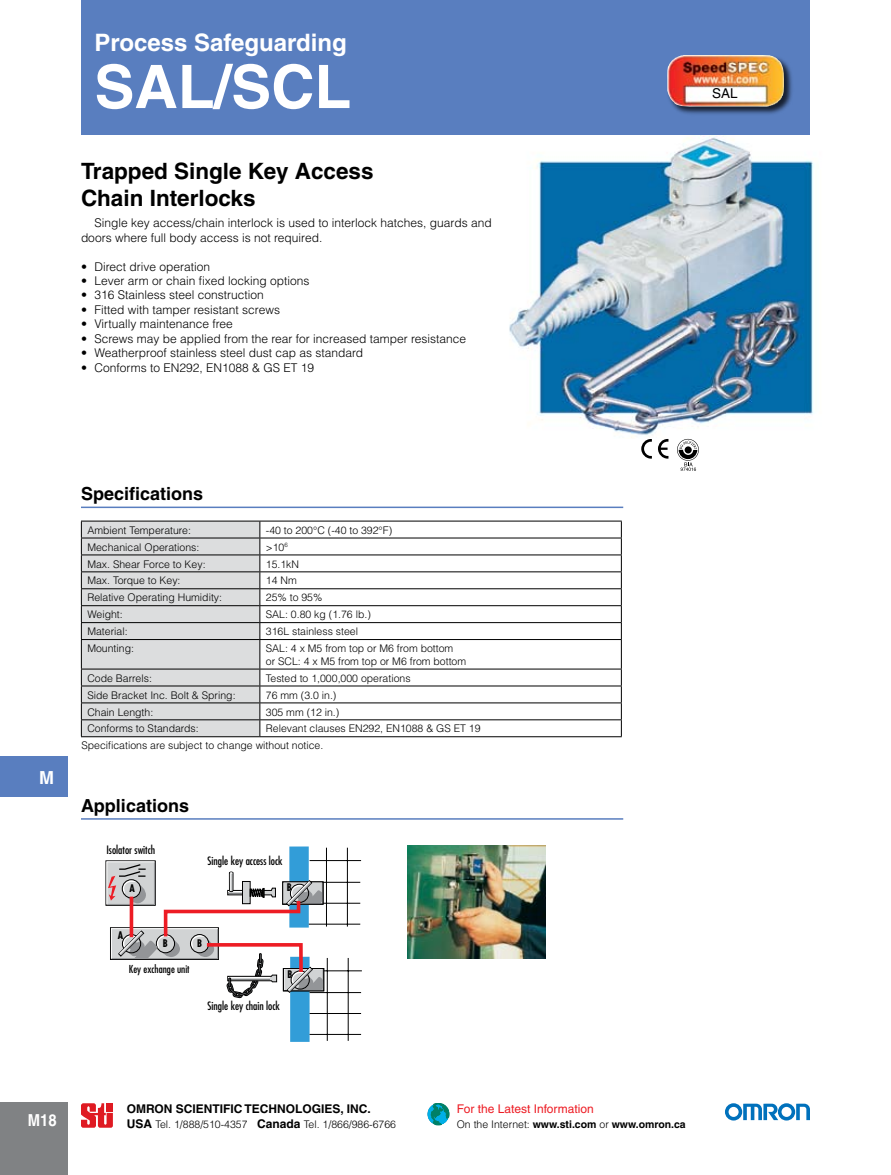
<style>
.page{position:relative;width:891px;height:1175px;background:#fff}
.page>*{position:absolute;margin:0;border:0;box-sizing:border-box;transform-origin:0 0}
.t1{font:700 60px "Helvetica";color:#fff}
.t2{font:700 24px "Helvetica";color:#fff}
.t3{font:700 22.5px/27px "Helvetica";color:#000}
.t4{font:700 18px "Helvetica";color:#000}
.t5{font:700 18px "Helvetica";color:#fff}
.t6{font:700 16.5px "Helvetica";color:#fff;scale:.9 1}
.t7{font:13.5px "Helvetica";color:#000}
.t8{font:300 12px/15px "Helvetica";color:#000}
.t9{font:700 12px "Helvetica";color:#000}
.t10{font:12px "Helvetica";color:#ed1c24}
.t11{font:condensed 11.25px "Futura";color:#000}
.t12{font:condensed 10.65px "Futura";color:#000}
.t13{font:300 10.5px/12.6px "Helvetica";color:#000}
.t14{font:700 10.5px "Helvetica";color:#000}
.t15{font:700 condensed 10.2px "Futura";color:#000}
.s1{font-weight:700;font-size:12px}
.s2{font-weight:300}
</style>
<div class="page">
<div style="left:428px;top:1103px;width:21px;height:21px;background:#00afe7;border-radius:50%"></div>
<div style="left:428px;top:1104px;width:20px;height:20px;background:#00afe7;border-radius:50%"></div>
<svg style="left:431px;top:1103px;width:18px;height:22px"></svg>
<svg style="left:725px;top:1103px;width:85px;height:17px"></svg>
<svg style="left:81px;top:1103px;width:32px;height:24px"></svg>
<div style="left:107px;top:1103px;width:6px;height:8px;background:#df1a22"></div>
<div style="left:0;top:1102px;width:68px;height:72px;background:#808284"></div>
<div style="left:0;top:756px;width:68px;height:40px;background:#597ebf"></div>
<img style="left:509px;top:135px;width:305px;height:303px">
<img style="left:408px;top:845px;width:138px;height:113px">
<div style="left:290px;top:956px;width:20px;height:85px;background:#329dd8"></div>
<hr style="left:327px;top:958px;width:1px;height:82px;background:#000">
<hr style="left:348px;top:958px;width:1px;height:82px;background:#000">
<hr style="left:310px;top:1034px;width:51px;height:1px;background:#000">
<hr style="left:310px;top:1013px;width:51px;height:1px;background:#000">
<hr style="left:310px;top:992px;width:51px;height:1px;background:#000">
<hr style="left:310px;top:970px;width:52px;height:1px;background:#000">
<div style="left:289px;top:846px;width:20px;height:81px;background:#329dd8"></div>
<hr style="left:326px;top:847px;width:1px;height:79px;background:#000">
<hr style="left:347px;top:847px;width:1px;height:79px;background:#000">
<hr style="left:309px;top:923px;width:51px;height:1px;background:#000">
<hr style="left:309px;top:902px;width:51px;height:1px;background:#000">
<hr style="left:309px;top:881px;width:51px;height:1px;background:#000">
<hr style="left:310px;top:860px;width:51px;height:1px;background:#000">
<svg style="left:106px;top:861px;width:219px;height:136px"></svg>
<div style="left:81px;top:0;width:729px;height:135px;background:#597ebf"></div>
<div style="left:666px;top:53px;width:128px;height:64px;background:#000;opacity:.75"></div>
<img style="left:667px;top:55px;width:117px;height:52px">
<hr style="left:81px;top:506px;width:542px;height:2px;background:#597ebf">
<hr style="left:81px;top:818px;width:542px;height:1px;background:#597ebf">
<svg style="left:658px;top:439px;width:10px;height:19px"></svg>
<svg style="left:641px;top:439px;width:11px;height:19px"></svg>
<svg style="left:677px;top:439px;width:22px;height:32px"></svg>
<hr style="left:81px;top:520px;width:179px;height:1px;background:#000">
<hr style="left:260px;top:520px;width:362px;height:1px;background:#000">
<hr style="left:260px;top:537px;width:362px;height:1px;background:#000">
<hr style="left:260px;top:554px;width:362px;height:1px;background:#000">
<hr style="left:260px;top:571px;width:362px;height:1px;background:#000">
<hr style="left:260px;top:588px;width:362px;height:1px;background:#000">
<hr style="left:260px;top:605px;width:362px;height:1px;background:#000">
<hr style="left:260px;top:622px;width:362px;height:1px;background:#000">
<hr style="left:260px;top:639px;width:362px;height:1px;background:#000">
<hr style="left:260px;top:668px;width:362px;height:1px;background:#000">
<hr style="left:260px;top:685px;width:362px;height:1px;background:#000">
<hr style="left:260px;top:702px;width:362px;height:1px;background:#000">
<hr style="left:260px;top:719px;width:362px;height:1px;background:#000">
<svg style="left:81px;top:521px;width:180px;height:215px;background:#c7c8c8"></svg>
<svg style="left:621px;top:521px;width:1px;height:215px"></svg>
<hr style="left:81px;top:736px;width:179px;height:1px;background:#000">
<hr style="left:260px;top:736px;width:362px;height:1px;background:#000">
<h2 class="t2" style="left:94px;top:28px;width:254px">Process Safeguarding</h2>
<h1 class="t1" style="left:94px;top:50px;width:216px">SAL/SCL</h1>
<h3 class="t3" style="left:81px;top:158px;width:294px">Trapped Single Key Access<br>Chain Interlocks</h3>
<p class="t8" style="left:81px;top:215px;width:412px;text-indent:14px">Single key access/chain interlock is used to interlock hatches, guards and doors where full body access is not required.</p>
<p class="t8" style="left:81px;top:258px;width:131px">• Direct drive operation</p>
<p class="t8" style="left:81px;top:273px;width:230px">• Lever arm or chain fixed locking options</p>
<p class="t8" style="left:81px;top:287px;width:184px">• 316 Stainless steel construction</p>
<p class="t8" style="left:81px;top:302px;width:201px">• Fitted with tamper resistant screws</p>
<p class="t8" style="left:81px;top:316px;width:154px">• Virtually maintenance free</p>
<p class="t8" style="left:81px;top:330px;width:387px">• Screws may be applied from the rear for increased tamper resistance</p>
<p class="t8" style="left:81px;top:345px;width:284px">• Weatherproof stainless steel dust cap as standard</p>
<p class="t8" style="left:81px;top:359px;width:235px">• Conforms to EN292, EN1088 &amp; GS ET 19</p>
<p class="t7" style="left:712px;top:86px;width:27px">SAL</p>
<h3 class="t4" style="left:81px;top:483px;width:124px">Specifications</h3>
<h3 class="t5" style="left:39px;top:766px;width:14px">M</h3>
<p class="t13" style="left:87px;top:523px;width:105px">Ambient Temperature:</p>
<p class="t13" style="left:266px;top:523px;width:128px">-40 to 200°C (-40 to 392°F)</p>
<p class="t13" style="left:87px;top:540px;width:114px">Mechanical Operations:</p>
<p class="t13" style="left:266px;top:540px;width:24px">&gt;10<sup>6</sup></p>
<p class="t13" style="left:87px;top:557px;width:120px">Max. Shear Force to Key:</p>
<p class="t13" style="left:266px;top:557px;width:35px">15.1kN</p>
<p class="t13" style="left:87px;top:574px;width:95px">Max. Torque to Key:</p>
<p class="t13" style="left:266px;top:574px;width:32px">14 Nm</p>
<p class="t13" style="left:87px;top:591px;width:136px">Relative Operating Humidity:</p>
<p class="t13" style="left:266px;top:591px;width:58px">25% to 95%</p>
<p class="t13" style="left:87px;top:608px;width:37px">Weight:</p>
<p class="t13" style="left:266px;top:608px;width:107px">SAL: 0.80 kg (1.76 lb.)</p>
<p class="t13" style="left:87px;top:625px;width:42px">Material:</p>
<p class="t13" style="left:266px;top:625px;width:94px">316L stainless steel</p>
<p class="t13" style="left:87px;top:642px;width:48px">Mounting:</p>
<p class="t13" style="left:266px;top:642px;width:202px">SAL: 4 x M5 from top or M6 from bottom<br>or SCL: 4 x M5 from top or M6 from bottom</p>
<p class="t13" style="left:87px;top:671px;width:66px">Code Barrels:</p>
<p class="t13" style="left:266px;top:671px;width:146px">Tested to 1,000,000 operations</p>
<p class="t13" style="left:87px;top:688px;width:150px">Side Bracket Inc. Bolt &amp; Spring:</p>
<p class="t13" style="left:266px;top:688px;width:72px">76 mm (3.0 in.)</p>
<p class="t13" style="left:87px;top:705px;width:67px">Chain Length:</p>
<p class="t13" style="left:266px;top:705px;width:75px">305 mm (12 in.)</p>
<p class="t13" style="left:87px;top:722px;width:113px">Conforms to Standards:</p>
<p class="t13" style="left:81px;top:720px;width:401px;line-height:17px;text-indent:185px">Relevant clauses EN292, EN1088 &amp; GS ET 19<br>Specifications are subject to change without notice.</p>
<h3 class="t4" style="left:81px;top:794px;width:110px">Applications</h3>
<p class="t11" style="left:106px;top:842px;width:50px">Isolator switch</p>
<p class="t15" style="left:129px;top:882px;width:7px">A</p>
<p class="t11" style="left:208px;top:853px;width:77px">Single key access lock</p>
<p class="t15" style="left:287px;top:880px;width:6px">B</p>
<p class="t15" style="left:118px;top:928px;width:7px">A</p>
<p class="t15" style="left:163px;top:936px;width:6px">B</p>
<p class="t15" style="left:197px;top:936px;width:6px">B</p>
<p class="t12" style="left:129px;top:962px;width:62px">Key exchange unit</p>
<p class="t15" style="left:287px;top:967px;width:6px">B</p>
<p class="t11" style="left:208px;top:998px;width:74px">Single key chain lock</p>
<p class="t9" style="left:127px;top:1101px;width:246px">Omron Scientific Technologies, Inc.</p>
<h3 class="t6" style="left:28px;top:1109px;width:34px">M18</h3>
<p class="t13" style="left:127px;top:1117px;width:271px"><span class="s1">USA</span> Tel. 1/888/510-4357 <span class="s1">Canada</span> Tel. 1/866/986-6766</p>
<p class="t10" style="left:457px;top:1101px;width:138px">For the Latest Information</p>
<p class="t14" style="left:457px;top:1117px;width:231px"><span class="s2">On the Internet:</span> www.sti.com <span class="s2">or</span> www.omron.ca</p>
</div>
